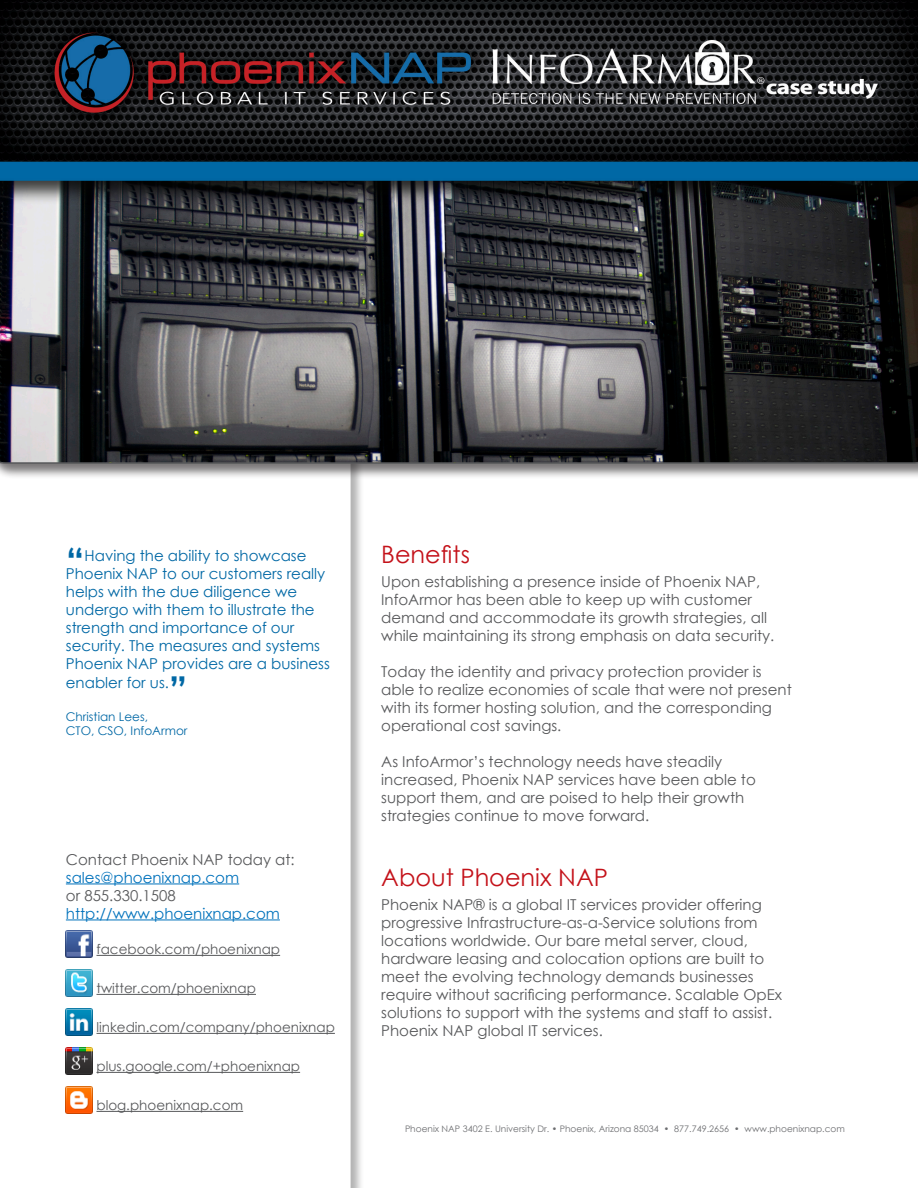
<style>
.page{position:relative;width:918px;height:1188px;background:#fff}
.page>*{position:absolute;margin:0;border:0;box-sizing:border-box;transform-origin:0 0}
.t1{font:700 39px "Century Gothic";color:#0068a5}
.t2{font:24px "Century Gothic";color:#c4121a}
.t3{font:15px/18px "Century Gothic";color:#57585a}
.t4{font:15px/18px "Century Gothic";color:#0068a5}
.t5{font:15px/18px "Century Gothic";color:#0072bc}
.t6{font:13.5px "Century Gothic";color:#57585a}
.t7{font:12px "Century Gothic";color:#0068a5}
.t8{font:9px "Century Gothic";color:#6c6d70}
.s1{color:#57585a}
</style>
<div class="page">
<div style="left:0;top:131px;width:364px;height:1057px;background:#000;opacity:.3"></div>
<svg style="left:0;top:479px;width:351px;height:709px"></svg>
<div style="left:0;top:174px;width:918px;height:305px;background:#231f20;opacity:.6"></div>
<svg style="left:0;top:214px;width:918px;height:250px;background:#434346"></svg>
<hr style="left:66px;top:884px;width:173px;height:1px;background:#0072bc">
<hr style="left:66px;top:920px;width:214px;height:1px;background:#0072bc">
<hr style="left:96px;top:955px;width:184px;height:1px;background:#57585a">
<hr style="left:96px;top:994px;width:160px;height:1px;background:#57585a">
<hr style="left:96px;top:1033px;width:239px;height:1px;background:#57585a">
<hr style="left:96px;top:1072px;width:204px;height:1px;background:#57585a">
<hr style="left:96px;top:1111px;width:147px;height:1px;background:#57585a">
<img style="left:66px;top:930px;width:27px;height:27px">
<img style="left:66px;top:969px;width:27px;height:27px">
<img style="left:66px;top:1008px;width:27px;height:27px">
<img style="left:66px;top:1047px;width:27px;height:27px">
<img style="left:66px;top:1086px;width:27px;height:27px">
<img style="left:0;top:0;width:918px;height:214px">
<p class="t1" style="left:66px;top:532px;width:20px">“</p>
<p class="t4" style="left:66px;top:546px;width:265px;text-indent:19px">Having the ability to showcase Phoenix NAP to our customers really helps with the due diligence we undergo with them to illustrate the strength and importance of our security. The measures and systems Phoenix NAP provides are a business</p>
<p class="t4" style="left:66px;top:673px;width:105px">enabler for us.</p>
<p class="t1" style="left:169px;top:661px;width:20px">”</p>
<p class="t7" style="left:66px;top:708px;width:84px">Christian Lees,</p>
<p class="t7" style="left:66px;top:722px;width:123px">CTO, CSO, InfoArmor</p>
<p class="t3" style="left:66px;top:850px;width:230px">Contact Phoenix NAP today at:</p>
<p class="t5" style="left:66px;top:868px;width:175px">sales@phoenixnap.com <span class="s1">or 855.330.1508</span></p>
<p class="t5" style="left:66px;top:904px;width:216px">http://www.phoenixnap.com</p>
<p class="t6" style="left:96px;top:940px;width:185px">facebook.com/phoenixnap</p>
<p class="t6" style="left:96px;top:979px;width:161px">twitter.com/phoenixnap</p>
<p class="t6" style="left:96px;top:1018px;width:240px">linkedin.com/company/phoenixnap</p>
<p class="t6" style="left:96px;top:1057px;width:205px">plus.google.com/+phoenixnap</p>
<p class="t6" style="left:96px;top:1096px;width:148px">blog.phoenixnap.com</p>
<p class="t2" style="left:381px;top:538px;width:90px">Benefits</p>
<p class="t3" style="left:381px;top:572px;width:395px">Upon establishing a presence inside of Phoenix NAP, InfoArmor has been able to keep up with customer demand and accommodate its growth strategies, all while maintaining its strong emphasis on data security.</p>
<p class="t3" style="left:381px;top:662px;width:412px">Today the identity and privacy protection provider is able to realize economies of scale that were not present with its former hosting solution, and the corresponding operational cost savings.</p>
<p class="t3" style="left:381px;top:752px;width:376px">As InfoArmor’s technology needs have steadily increased, Phoenix NAP services have been able to support them, and are poised to help their growth strategies continue to move forward.</p>
<p class="t2" style="left:381px;top:860px;width:228px">About Phoenix NAP</p>
<p class="t3" style="left:381px;top:895px;width:402px">Phoenix NAP® is a global IT services provider offering progressive Infrastructure-as-a-Service solutions from locations worldwide. Our bare metal server, cloud, hardware leasing and colocation options are built to meet the evolving technology demands businesses require without sacrificing performance. Scalable OpEx solutions to support with the systems and staff to assist.<br>Phoenix NAP global IT services.</p>
<p class="t8" style="left:405px;top:1122px;width:441px">Phoenix NAP 3402 E. University Dr. • Phoenix, Arizona 85034 • 877.749.2656 • www.phoenixnap.com</p>
</div>
